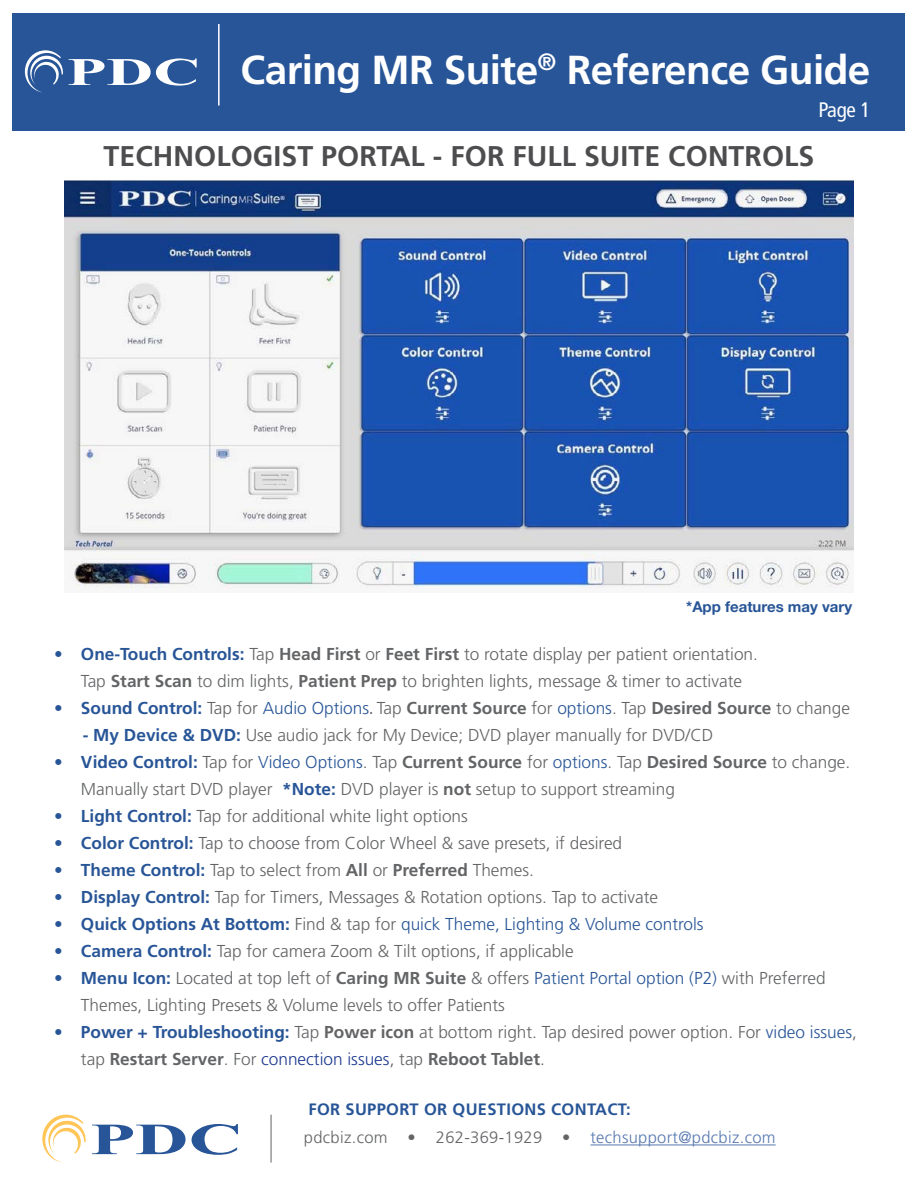
<style>
.page{position:relative;width:918px;height:1188px;background:#fff}
.page>*{position:absolute;margin:0;border:0;box-sizing:border-box;transform-origin:0 0}
.t1{font:700 40.5px "Frutiger LT Std";letter-spacing:-.015em;color:#fff}
.t2{font:700 28.5px "Frutiger LT Std";color:#4d4d4f}
.t3{font:condensed 21px "Frutiger LT Std";color:#fff}
.t4{font:300 17.25px/27px "Frutiger";color:#636466}
.t5{font:700 17.25px "Frutiger LT Std";color:#636466}
.t6{font:300 17.25px "Frutiger";color:#285597}
.t7{font:300 16.5px "Frutiger";letter-spacing:.02em;color:#636466}
.t8{font:700 16.5px "Frutiger LT Std";letter-spacing:.02em;color:#285597}
.t9{font:700 15px "Helvetica Neue LT Std";color:#285597}
.s1{font-family:"Frutiger LT Std";font-weight:700;color:#285597}
.s2{font-family:"Frutiger LT Std";font-weight:700}
.s3{color:#285597}
.s4{font-family:"Frutiger";font-weight:300}
.s5{font-family:"Frutiger";font-weight:300;color:#285597}
.s6{font-weight:400;font-stretch:condensed}
.s7{color:#636466}
.s8{font-family:"Frutiger";font-weight:300;color:#1f3b90}
.s9{color:#5879b0}
</style>
<div class="page">
<div style="left:12px;top:14px;width:892px;height:117px;background:#285597"></div>
<svg style="left:69px;top:59px;width:128px;height:27px"></svg>
<svg style="left:25px;top:50px;width:38px;height:42px"></svg>
<hr style="left:218px;top:24px;width:2px;height:82px;background:#fff">
<img style="left:64px;top:181px;width:790px;height:407px">
<svg style="left:92px;top:1125px;width:94px;height:29px"></svg>
<svg style="left:192px;top:1124px;width:46px;height:31px"></svg>
<svg style="left:42px;top:1115px;width:44px;height:48px"></svg>
<hr style="left:271px;top:1115px;width:1px;height:48px;background:#636466">
<hr style="left:590px;top:1145px;width:186px;height:1px;background:#5879b0">
<h1 class="t1" style="left:241px;top:46px;width:631px">Caring MR Suite<sup>®</sup> Reference Guide</h1>
<p class="t3" style="left:818px;top:98px;width:54px">Page 1</p>
<h2 class="t2" style="left:104px;top:139px;width:712px">TECHNOLOGIST PORTAL - FOR FULL SUITE CONTROLS</h2>
<p class="t9" style="left:686px;top:598px;width:167px">*App features may vary</p>
<p class="t4" style="left:81px;top:641px;width:679px;text-indent:-27px"><span class="s1">• One-Touch Controls:</span> Tap <span class="s2">Head First</span> or <span class="s2">Feet First</span> to rotate display per patient orientation.<br>Tap <span class="s2">Start Scan</span> to dim lights, <span class="s2">Patient Prep</span> to brighten lights, message &amp; timer to activate</p>
<p class="t5" style="left:54px;top:698px;width:798px"><span class="s3">• Sound Control:</span> <span class="s4">Tap for</span> <span class="s5">Audio Options</span><span class="s6">.</span> <span class="s4">Tap</span> Current Source <span class="s4">for</span> <span class="s5">options</span><span class="s4">. Tap</span> Desired Source <span class="s4">to change</span></p>
<p class="t4" style="left:83px;top:722px;width:632px"><span class="s1">- My Device &amp; DVD:</span> Use audio jack for My Device; DVD player manually for DVD/CD</p>
<p class="t4" style="left:81px;top:749px;width:771px;text-indent:-27px"><span class="s1">• Video Control:</span> Tap for <span class="s3">Video Options</span>. Tap <span class="s2">Current Source</span> for <span class="s3">options</span>. Tap <span class="s2">Desired Source</span> to change.<br>Manually start DVD player <span class="s1">*Note:</span> DVD player is <span class="s2">not</span> setup to support streaming</p>
<p class="t4" style="left:54px;top:803px;width:415px"><span class="s1">• Light Control:</span> Tap for additional white light options</p>
<p class="t4" style="left:54px;top:830px;width:570px"><span class="s1">• Color Control:</span> Tap to choose from Color Wheel &amp; save presets, if desired</p>
<p class="t4" style="left:54px;top:857px;width:482px"><span class="s1">• Theme Control:</span> Tap to select from <span class="s2">All</span> or <span class="s2">Preferred</span> Themes.</p>
<p class="t4" style="left:54px;top:884px;width:606px"><span class="s1">• Display Control:</span> Tap for Timers, Messages &amp; Rotation options. Tap to activate</p>
<p class="t6" style="left:54px;top:915px;width:651px"><span class="s2">• Quick Options At Bottom:</span> <span class="s7">Find &amp; tap for</span> quick Theme, Lighting &amp; Volume controls</p>
<p class="t4" style="left:54px;top:938px;width:521px"><span class="s1">• Camera Control:</span> Tap for camera Zoom &amp; Tilt options, if applicable</p>
<p class="t4" style="left:81px;top:965px;width:746px;text-indent:-27px"><span class="s1">• Menu Icon:</span> Located at top left of <span class="s2">Caring MR Suite</span> &amp; offers <span class="s3">Patient Portal option (P2)</span> with Preferred<br>Themes, Lighting Presets &amp; Volume levels to offer Patients</p>
<p class="t4" style="left:54px;top:1019px;width:804px"><span class="s1">• Power + Troubleshooting:</span> Tap <span class="s2">Power icon</span> at bottom right. Tap desired power option. For <span class="s3">video issues</span>,</p>
<p class="t5" style="left:81px;top:1049px;width:465px"><span class="s4">tap</span> Restart Server<span class="s4">. For</span> <span class="s8">connection issues</span><span class="s4">, tap</span> Reboot Tablet<span class="s4">.</span></p>
<p class="t8" style="left:308px;top:1099px;width:324px">FOR SUPPORT OR QUESTIONS CONTACT:</p>
<p class="t7" style="left:304px;top:1128px;width:473px">pdcbiz.com • 262-369-1929 • <span class="s9">techsupport@pdcbiz.com</span></p>
</div>
